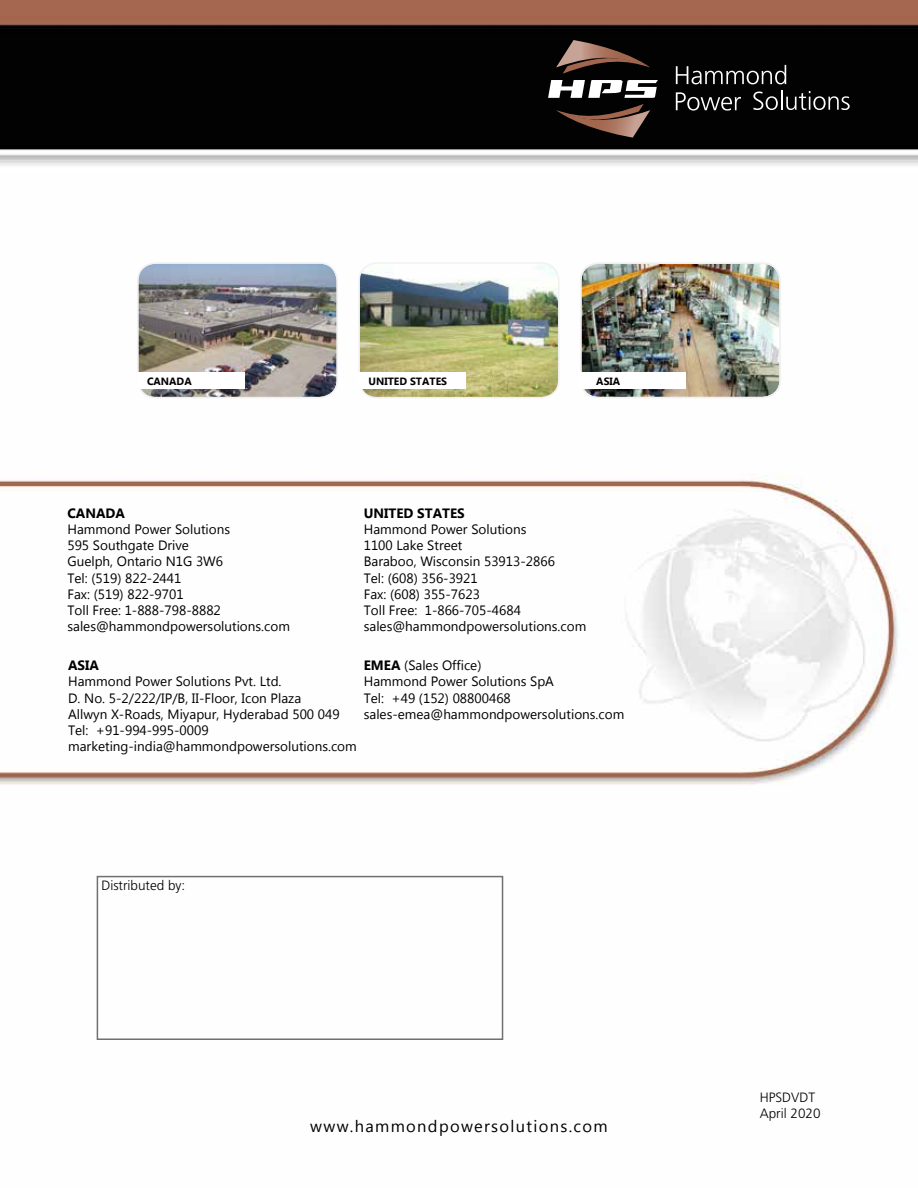
<style>
.page{position:relative;width:918px;height:1188px;background:#fff}
.page>*{position:absolute;margin:0;border:0;box-sizing:border-box;transform-origin:0 0}
.t1{font:16.5px "Microsoft New Tai Lue";letter-spacing:.08em;color:#000}
.t2{font:13.5px/16.2px "Microsoft New Tai Lue";color:#000}
.t3{font:300 13.5px/16.2px "Frutiger LT Std";color:#000}
.t4{font:700 13.5px "Microsoft New Tai Lue";color:#000}
.t5{font:700 10.5px "Microsoft New Tai Lue";color:#000}
.s1{font-weight:700}
</style>
<div class="page">
<img style="left:0;top:0;width:918px;height:1040px">
<img style="left:138px;top:263px;width:199px;height:135px">
<div style="left:137px;top:262px;width:201px;height:136px;border:2px solid #f1f1f2;border-radius:18px"></div>
<img style="left:359px;top:263px;width:200px;height:135px">
<div style="left:358px;top:262px;width:202px;height:136px;border:2px solid #f1f1f2;border-radius:18px"></div>
<div style="left:137px;top:372px;width:108px;height:16px;background:#fff"></div>
<div style="left:358px;top:372px;width:108px;height:16px;background:#fff"></div>
<img style="left:581px;top:263px;width:199px;height:135px">
<div style="left:580px;top:262px;width:201px;height:136px;border:2px solid #f1f1f2;border-radius:18px"></div>
<div style="left:578px;top:372px;width:108px;height:16px;background:#fff"></div>
<div style="left:97px;top:876px;width:406px;height:164px;border:2px solid #6f7073"></div>
<svg style="left:676px;top:65px;width:110px;height:19px;background:#3a3a3a"></svg>
<svg style="left:676px;top:92px;width:65px;height:19px"></svg>
<svg style="left:753px;top:91px;width:97px;height:19px;background:#3b3b3b"></svg>
<svg style="left:556px;top:104px;width:94px;height:34px;background:#433028"></svg>
<svg style="left:556px;top:40px;width:94px;height:34px;background:#45322b"></svg>
<svg style="left:548px;top:80px;width:110px;height:18px"></svg>
<p class="t5" style="left:147px;top:375px;width:46px">CANADA</p>
<p class="t5" style="left:369px;top:375px;width:80px">UNITED STATES</p>
<p class="t5" style="left:596px;top:375px;width:25px">ASIA</p>
<p class="t4" style="left:67px;top:505px;width:59px">CANADA</p>
<p class="t2" style="left:67px;top:522px;width:224px">Hammond Power Solutions<br>595 Southgate Drive<br>Guelph, Ontario N1G 3W6<br>Tel: (519) 822-2441<br>Fax: (519) 822-9701<br>Toll Free: 1-888-798-8882 sales@hammondpowersolutions.com</p>
<p class="t4" style="left:364px;top:505px;width:103px">UNITED STATES</p>
<p class="t2" style="left:364px;top:522px;width:224px">Hammond Power Solutions<br>1100 Lake Street<br>Baraboo, Wisconsin 53913-2866<br>Tel: (608) 356-3921<br>Fax: (608) 355-7623<br>Toll Free: 1-866-705-4684 sales@hammondpowersolutions.com</p>
<p class="t4" style="left:68px;top:658px;width:32px">ASIA</p>
<p class="t2" style="left:68px;top:675px;width:290px">Hammond Power Solutions Pvt. Ltd.<br>D. No. 5-2/222/IP/B, II-Floor, Icon Plaza<br>Allwyn X-Roads, Miyapur, Hyderabad 500 049<br>Tel: +91-994-995-0009 marketing-india@hammondpowersolutions.com</p>
<p class="t2" style="left:364px;top:658px;width:262px"><span class="s1">EMEA</span> (Sales Office)<br>Hammond Power Solutions SpA<br>Tel: +49 (152) 08800468 sales-emea@hammondpowersolutions.com</p>
<p class="t3" style="left:101px;top:877px;width:86px">Distributed by:</p>
<p class="t1" style="left:310px;top:1117px;width:299px">www.hammondpowersolutions.com</p>
<p class="t3" style="left:760px;top:1090px;width:62px">HPSDVDT<br>April 2020</p>
</div>
